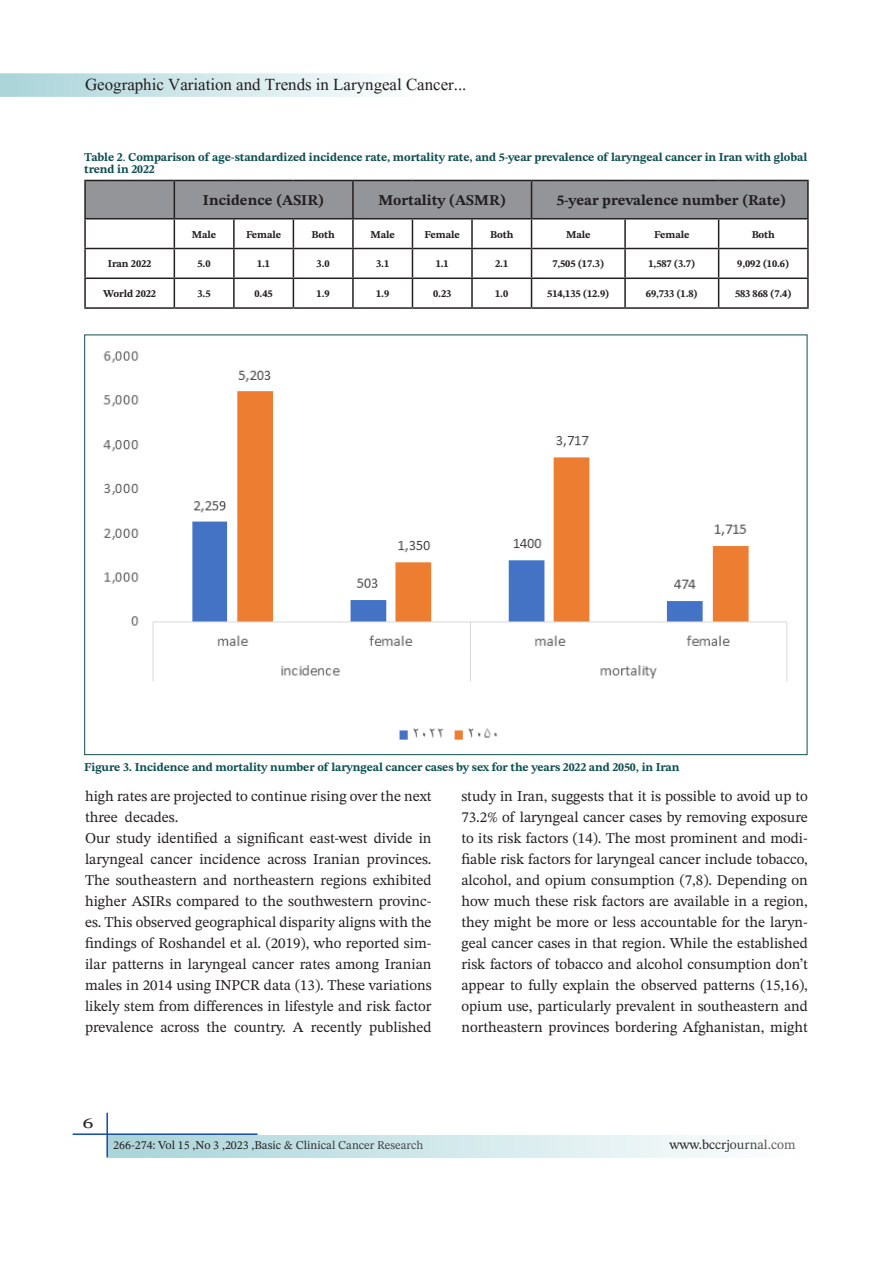
<style>
.page{position:relative;width:893px;height:1263px;background:#fff}
.page>*{position:absolute;margin:0;border:0;box-sizing:border-box;transform-origin:0 0}
.t1{font:21px "Aparajita";color:#231f20}
.EndNote_Bibliography{font:15px/21px "STIX Two Text";color:#231f20;text-align:justify}
.t2{font:700 15px "STIX Two Text";color:#231f20}
.EndNote_Bibliography-2{font:15px "STIX Two Text";color:#231f20;scale:1.5 1}
.t3{font:13.5px "STIX Two Text";color:#231f20}
.t4{font:700 12px/12px "STIX Two Text";letter-spacing:-.01em;color:#0f4e50}
.t5{font:12px "STIX Two Text";color:#231f20}
.t6{font:700 10.5px "STIX Two Text";letter-spacing:-.01em;color:#231f20}
.s1{font-family:"Adobe Arabic";font-weight:400;font-size:18px}
</style>
<div class="page">
<svg style="left:0;top:73px;width:383px;height:24px;background:#cfe7e9"></svg>
<hr style="left:73px;top:1133px;width:185px;height:2px;background:#0d4da1">
<hr style="left:106px;top:1113px;width:2px;height:44px;background:#0d4da1">
<div style="left:108px;top:1135px;width:695px;height:22px;background:linear-gradient(to right,#a9d4d9,#fefefe)"></div>
<hr style="left:84px;top:180px;width:90px;height:1px;background:#231f20">
<hr style="left:84px;top:181px;width:2px;height:37px;background:#231f20">
<hr style="left:719px;top:180px;width:90px;height:1px;background:#231f20">
<hr style="left:807px;top:181px;width:2px;height:37px;background:#231f20">
<hr style="left:84px;top:218px;width:90px;height:1px;background:#231f20">
<hr style="left:84px;top:219px;width:2px;height:29px;background:#231f20">
<hr style="left:719px;top:218px;width:90px;height:1px;background:#231f20">
<hr style="left:807px;top:219px;width:2px;height:29px;background:#231f20">
<hr style="left:84px;top:248px;width:90px;height:1px;background:#231f20">
<hr style="left:84px;top:249px;width:2px;height:28px;background:#231f20">
<hr style="left:719px;top:248px;width:90px;height:1px;background:#231f20">
<hr style="left:807px;top:249px;width:2px;height:28px;background:#231f20">
<hr style="left:84px;top:277px;width:90px;height:2px;background:#231f20">
<hr style="left:84px;top:279px;width:2px;height:28px;background:#231f20">
<hr style="left:719px;top:277px;width:90px;height:2px;background:#231f20">
<svg style="left:85px;top:180px;width:723px;height:127px"></svg>
<hr style="left:807px;top:279px;width:2px;height:28px;background:#231f20">
<hr style="left:84px;top:307px;width:90px;height:2px;background:#231f20">
<hr style="left:174px;top:307px;width:60px;height:2px;background:#231f20">
<hr style="left:234px;top:307px;width:59px;height:2px;background:#231f20">
<hr style="left:293px;top:307px;width:60px;height:2px;background:#231f20">
<hr style="left:353px;top:307px;width:59px;height:2px;background:#231f20">
<hr style="left:412px;top:307px;width:60px;height:2px;background:#231f20">
<hr style="left:472px;top:307px;width:59px;height:2px;background:#231f20">
<hr style="left:531px;top:307px;width:94px;height:2px;background:#231f20">
<hr style="left:625px;top:307px;width:94px;height:2px;background:#231f20">
<hr style="left:719px;top:307px;width:90px;height:2px;background:#231f20">
<img style="left:103px;top:351px;width:685px;height:389px">
<h1 class="t1" style="left:85px;top:72px;width:383px">Geographic Variation and Trends in Laryngeal Cancer...</h1>
<p class="t4" style="left:84px;top:151px;width:724px">Table 2<span class="s1">.</span> Comparison of age-standardized incidence rate, mortality rate, and 5-year prevalence of laryngeal cancer in Iran with global trend in 2022</p>
<p class="t2" style="left:203px;top:190px;width:123px">Incidence (ASIR)</p>
<p class="t2" style="left:378px;top:190px;width:129px">Mortality (ASMR)</p>
<p class="t2" style="left:557px;top:190px;width:231px">5-year prevalence number (Rate)</p>
<p class="t6" style="left:192px;top:227px;width:26px">Male</p>
<p class="t6" style="left:246px;top:227px;width:37px">Female</p>
<p class="t6" style="left:312px;top:227px;width:25px">Both</p>
<p class="t6" style="left:370px;top:227px;width:26px">Male</p>
<p class="t6" style="left:425px;top:227px;width:37px">Female</p>
<p class="t6" style="left:490px;top:227px;width:25px">Both</p>
<p class="t6" style="left:566px;top:227px;width:26px">Male</p>
<p class="t6" style="left:654px;top:227px;width:37px">Female</p>
<p class="t6" style="left:752px;top:227px;width:25px">Both</p>
<p class="t6" style="left:108px;top:256px;width:45px">Iran 2022</p>
<p class="t6" style="left:198px;top:256px;width:15px">5.0</p>
<p class="t6" style="left:257px;top:256px;width:15px">1.1</p>
<p class="t6" style="left:317px;top:256px;width:15px">3.0</p>
<p class="t6" style="left:376px;top:256px;width:15px">3.1</p>
<p class="t6" style="left:436px;top:256px;width:15px">1.1</p>
<p class="t6" style="left:495px;top:256px;width:15px">2.1</p>
<p class="t6" style="left:552px;top:256px;width:53px">7,505 (17.3)</p>
<p class="t6" style="left:648px;top:256px;width:48px">1,587 (3.7)</p>
<p class="t6" style="left:737px;top:256px;width:53px">9,092 (10.6)</p>
<p class="t6" style="left:103px;top:286px;width:54px">World 2022</p>
<p class="t6" style="left:198px;top:286px;width:15px">3.5</p>
<p class="t6" style="left:255px;top:286px;width:20px">0.45</p>
<p class="t6" style="left:317px;top:286px;width:15px">1.9</p>
<p class="t6" style="left:376px;top:286px;width:15px">1.9</p>
<p class="t6" style="left:433px;top:286px;width:20px">0.23</p>
<p class="t6" style="left:495px;top:286px;width:15px">1.0</p>
<p class="t6" style="left:547px;top:286px;width:64px">514,135 (12.9)</p>
<p class="t6" style="left:646px;top:286px;width:53px">69,733 (1.8)</p>
<p class="t6" style="left:735px;top:286px;width:58px">583 868 (7.4)</p>
<p class="t4" style="left:84px;top:761px;width:597px">Figure 3. Incidence and mortality number of laryngeal cancer cases by sex for the years 2022 and 2050, in Iran</p>
<p class="EndNote_Bibliography" style="left:85px;top:785px;width:348px">high rates are projected to continue rising over the next three decades.</p>
<p class="EndNote_Bibliography" style="left:85px;top:827px;width:348px">Our study identified a significant east-west divide in laryngeal cancer incidence across Iranian provinces.<br>The southeastern and northeastern regions exhibited higher ASIRs compared to the southwestern provinc&shy;es. This observed geographical disparity aligns with the findings of Roshandel et al. (2019), who reported sim&shy;ilar patterns in laryngeal cancer rates among Iranian males in 2014 using INPCR data (13). These variations likely stem from differences in lifestyle and risk factor prevalence across the country. A recently published</p>
<p class="EndNote_Bibliography" style="left:461px;top:785px;width:348px">study in Iran, suggests that it is possible to avoid up to 73.2% of laryngeal cancer cases by removing exposure to its risk factors (14). The most prominent and modi&shy;fiable risk factors for laryngeal cancer include tobacco, alcohol, and opium consumption (7,8). Depending on how much these risk factors are available in a region, they might be more or less accountable for the laryn&shy;geal cancer cases in that region. While the established risk factors of tobacco and alcohol consumption don’t appear to fully explain the observed patterns (15,16), opium use, particularly prevalent in southeastern and northeastern provinces bordering Afghanistan, might</p>
<p class="EndNote_Bibliography-2" style="left:83px;top:1113px;width:9px">6</p>
<p class="t5" style="left:113px;top:1136px;width:312px">266-274: Vol 15 ,No 3 ,2023 ,Basic &amp; Clinical Cancer Research</p>
<p class="t3" style="left:669px;top:1134px;width:128px">www.bccrjournal.com</p>
</div>
